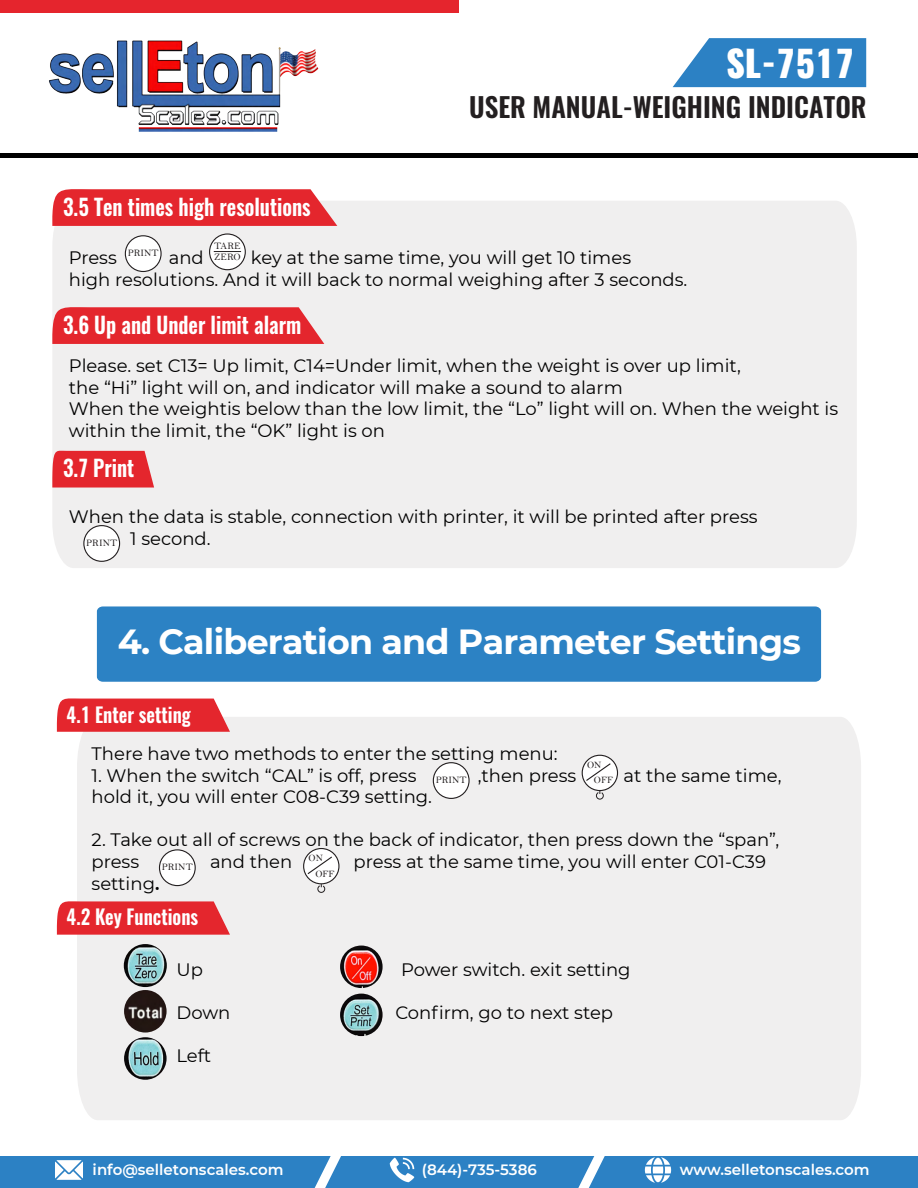
<style>
.page{position:relative;width:918px;height:1188px;background:#fff}
.page>*{position:absolute;margin:0;border:0;box-sizing:border-box;transform-origin:0 0}
.t1{font:800 36px "Oswald";color:#fff}
.t2{font:700 34.8px "Montserrat";letter-spacing:-.02em;color:#fff}
.t3{font:600 27px "Oswald";color:#231f20}
.t4{font:600 22.5px "Oswald";color:#fff;scale:.92 1}
.t5{font:600 20.4px "Oswald";color:#fff;scale:.92 1}
.t6{font:18px/21.6px "Montserrat";color:#000}
.t7{font:600 15px "Montserrat";color:#fff}
.t8{font:9.9px/11.6px "Bell";color:#231f20}
.t9{font:9.75px/15.8px "Bell";color:#231f20}
.s1{font-weight:600}
</style>
<div class="page">
<img style="left:49px;top:40px;width:270px;height:92px">
<div style="left:0;top:0;width:459px;height:13px;background:#e5252d"></div>
<hr style="left:0;top:154px;width:918px;height:4px;background:#000">
<div style="left:0;top:1157px;width:918px;height:31px;background:#2c81c4"></div>
<img style="left:56px;top:1160px;width:27px;height:20px">
<img style="left:389px;top:1157px;width:26px;height:26px">
<img style="left:644px;top:1157px;width:27px;height:26px">
<svg style="left:578px;top:1156px;width:27px;height:32px"></svg>
<svg style="left:315px;top:1156px;width:26px;height:32px"></svg>
<div style="left:52px;top:201px;width:805px;height:367px;background:#f0efef"></div>
<svg style="left:52px;top:189px;width:285px;height:37px;background:#e53339"></svg>
<svg style="left:52px;top:305px;width:272px;height:39px;background:#e53c42"></svg>
<svg style="left:52px;top:448px;width:102px;height:40px;background:#e54147"></svg>
<div style="left:125px;top:236px;width:36px;height:35px;background:#fff;border-radius:50%"></div>
<div style="left:125px;top:235px;width:37px;height:37px;border:1px solid #231f20;border-radius:50%"></div>
<div style="left:84px;top:526px;width:36px;height:35px;background:#fff;border-radius:50%"></div>
<div style="left:83px;top:525px;width:37px;height:37px;border:1px solid #231f20;border-radius:50%"></div>
<div style="left:210px;top:234px;width:35px;height:36px;background:#fff;border-radius:50%"></div>
<div style="left:209px;top:233px;width:37px;height:37px;border:1px solid #231f20;border-radius:50%"></div>
<svg style="left:214px;top:251px;width:27px;height:1px"></svg>
<div style="left:97px;top:606px;width:724px;height:76px;background:#2c82c4"></div>
<div style="left:77px;top:717px;width:784px;height:403px;background:#f0efef"></div>
<svg style="left:57px;top:698px;width:173px;height:34px;background:#e5363c"></svg>
<svg style="left:57px;top:899px;width:173px;height:36px;background:#e53f45"></svg>
<div style="left:433px;top:763px;width:36px;height:35px;background:#fff;border-radius:50%"></div>
<div style="left:433px;top:762px;width:37px;height:37px;border:1px solid #231f20;border-radius:50%"></div>
<div style="left:159px;top:850px;width:36px;height:36px;background:#fff;border-radius:50%"></div>
<div style="left:159px;top:849px;width:37px;height:37px;border:1px solid #231f20;border-radius:50%"></div>
<svg style="left:304px;top:849px;width:35px;height:35px"></svg>
<div style="left:303px;top:848px;width:37px;height:36px;border:1px solid #231f20;border-radius:50%"></div>
<svg style="left:306px;top:855px;width:27px;height:20px"></svg>
<svg style="left:317px;top:884px;width:8px;height:9px"></svg>
<svg style="left:582px;top:755px;width:36px;height:36px"></svg>
<div style="left:582px;top:755px;width:36px;height:36px;border:1px solid #231f20;border-radius:50%"></div>
<svg style="left:585px;top:762px;width:27px;height:20px"></svg>
<svg style="left:596px;top:791px;width:8px;height:9px"></svg>
<img style="left:124px;top:944px;width:43px;height:43px;border-radius:22px">
<img style="left:340px;top:994px;width:43px;height:42px;border-radius:21px">
<img style="left:340px;top:946px;width:43px;height:42px;border-radius:21px">
<img style="left:124px;top:1037px;width:43px;height:43px;border-radius:21px">
<img style="left:124px;top:990px;width:43px;height:43px;border-radius:21px">
<svg style="left:673px;top:38px;width:193px;height:49px;background:#408cc9"></svg>
<h1 class="t1" style="left:726px;top:38px;width:130px">SL-7517</h1>
<p class="t4" style="left:63px;top:191px;width:271px">3.5 Ten times high resolutions</p>
<h3 class="t3" style="left:469px;top:83px;width:399px">USER MANUAL-WEIGHING INDICATOR</h3>
<p class="t8" style="left:214px;top:240px;width:28px">TARE<br>ZERO</p>
<p class="t8" style="left:128px;top:247px;width:33px">PRINT</p>
<p class="t6" style="left:69px;top:246px;width:620px;text-indent:182px">key at the same time, you will get 10 times<br>high resolutions. And it will back to normal weighing after 3 seconds.</p>
<p class="t6" style="left:69px;top:246px;width:49px">Press</p>
<p class="t6" style="left:169px;top:246px;width:37px">and</p>
<p class="t4" style="left:63px;top:309px;width:261px">3.6 Up and Under limit alarm</p>
<p class="t6" style="left:69px;top:354px;width:771px">Please. set C13= Up limit, C14=Under limit, when the weight is over up limit,<br>the “Hi” light will on, and indicator will make a sound to alarm<br>When the weightis below than the low limit, the “Lo” light will on. When the weight is within the limit, the “OK” light is on</p>
<p class="t4" style="left:63px;top:452px;width:79px">3.7 Print</p>
<p class="t6" style="left:130px;top:506px;width:629px;text-indent:-61px">When the data is stable, connection with printer, it will be printed after press<br>1 second.</p>
<p class="t8" style="left:86px;top:537px;width:33px">PRINT</p>
<h2 class="t2" style="left:118px;top:617px;width:685px">4. Caliberation and Parameter Settings</h2>
<p class="t5" style="left:67px;top:700px;width:137px">4.1 Enter setting</p>
<p class="t6" style="left:92px;top:742px;width:468px">There have two methods to enter the setting menu:</p>
<p class="t6" style="left:92px;top:764px;width:326px">1. When the switch “CAL” is off, press</p>
<p class="t6" style="left:478px;top:764px;width:100px">,then press</p>
<p class="t6" style="left:624px;top:764px;width:159px">at the same time,</p>
<p class="t6" style="left:92px;top:785px;width:342px">hold it, you will enter C08-C39 setting.</p>
<p class="t6" style="left:92px;top:829px;width:689px">2. Take out all of screws on the back of indicator, then press down the “span”, press</p>
<p class="t9" style="left:594px;top:757px;width:21px;text-indent:-7px">ON<br>OFF</p>
<p class="t8" style="left:436px;top:774px;width:33px">PRINT</p>
<p class="t8" style="left:162px;top:861px;width:33px">PRINT</p>
<p class="t9" style="left:315px;top:850px;width:21px;text-indent:-7px">ON<br>OFF</p>
<p class="t6" style="left:210px;top:850px;width:84px">and then</p>
<p class="t6" style="left:354px;top:850px;width:414px">press at the same time, you will enter C01-C39</p>
<p class="t6" style="left:92px;top:872px;width:69px">setting<span class="s1">.</span></p>
<p class="t5" style="left:67px;top:903px;width:145px">4.2 Key Functions</p>
<p class="t6" style="left:176px;top:958px;width:28px">Up</p>
<p class="t6" style="left:401px;top:958px;width:231px">Power switch. exit setting</p>
<p class="t6" style="left:176px;top:1001px;width:55px">Down</p>
<p class="t6" style="left:395px;top:1001px;width:219px">Confirm, go to next step</p>
<p class="t6" style="left:176px;top:1045px;width:36px">Left</p>
<p class="t7" style="left:93px;top:1159px;width:192px">info@selletonscales.com</p>
<p class="t7" style="left:422px;top:1159px;width:116px">(844)-735-5386</p>
<p class="t7" style="left:680px;top:1159px;width:191px">www.selletonscales.com</p>
</div>
